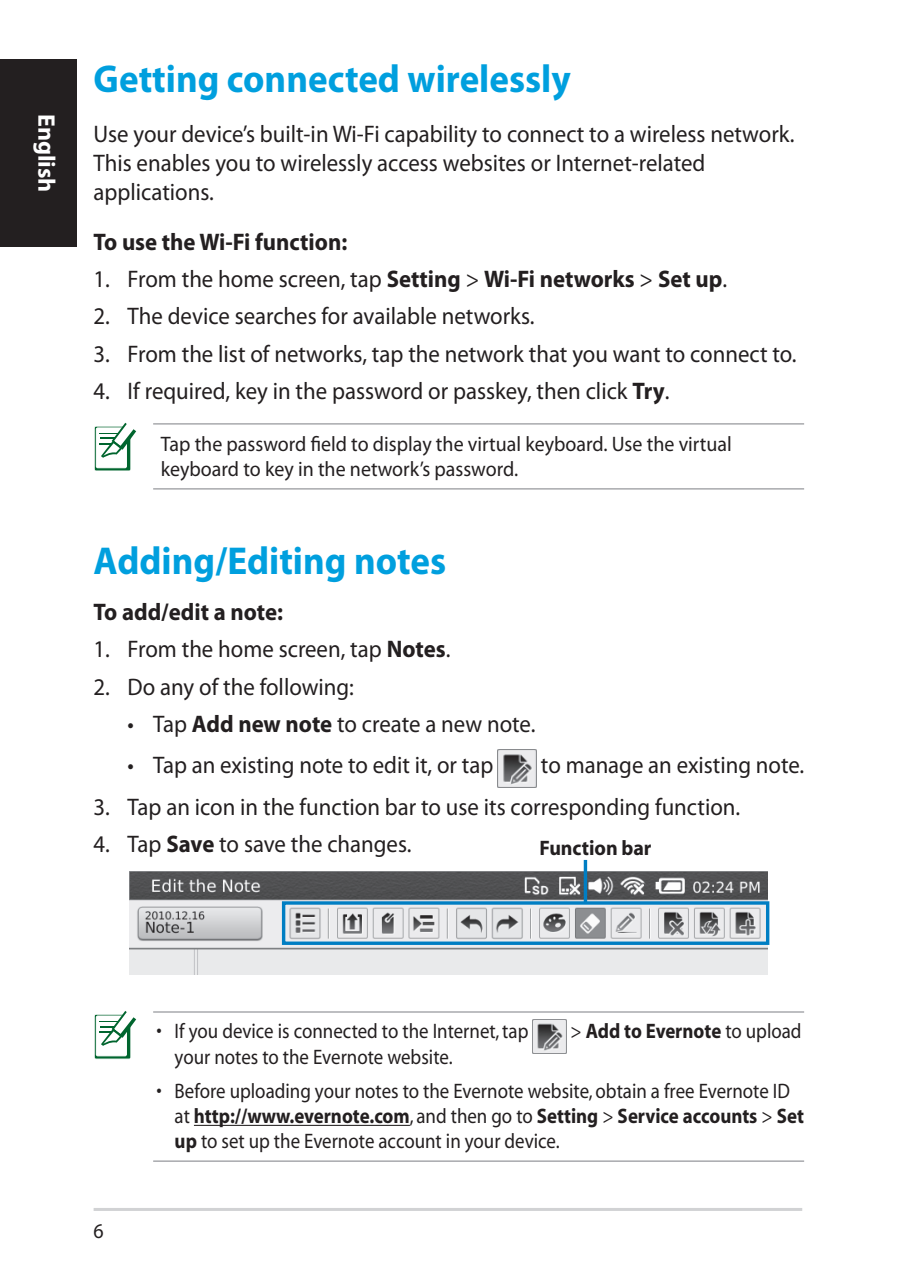
<style>
.page{position:relative;width:902px;height:1276px;background:#fff}
.page>*{position:absolute;margin:0;border:0;box-sizing:border-box;transform-origin:0 0}
.DR_Header_1_QSG{font:700 39px "Myriad Pro";color:#009fde;scale:.95 1}
.DR_Body_Text_-_List{font:24px "Myriad Pro";color:#231f20;scale:.95 1}
.DR_Body_Text_QSG{font:24px/28.8px "Myriad Pro";color:#231f20;scale:.95 1}
.DR_Body_Text_-_List-2{font:700 24px "Myriad Pro";color:#231f20;scale:.95 1}
.t1{font:700 24px "Myriad Pro";color:#fff}
.DR_Message_List_3_QS{font:21px/25.2px "Myriad";color:#231f20;scale:.9 1}
.DR_Message_QSG{font:21px/25.2px "Myriad Pro";color:#231f20;scale:.95 1}
.DR_Message_List_1_QS{font:21px "Myriad";color:#231f20;scale:.9 1}
.DR_Message_List_1_QS-2{font:700 21px "Myriad";letter-spacing:-.005em;color:#231f20;scale:.9 1}
.DR_Figure_Label_QSG{font:700 21px "Myriad";letter-spacing:-.005em;color:#231f20;scale:.95 1}
.s1{font-weight:700}
.s2{font-weight:400}
</style>
<div class="page">
<hr style="left:94px;top:1208px;width:708px;height:3px;background:#d1d2d4">
<svg style="left:94px;top:1011px;width:42px;height:48px"></svg>
<div style="left:0;top:60px;width:77px;height:187px;background:#231f20"></div>
<img style="left:498px;top:749px;width:38px;height:38px">
<img style="left:129px;top:871px;width:638px;height:103px">
<div style="left:282px;top:901px;width:487px;height:44px;border:3px solid #007ec3"></div>
<svg style="left:583px;top:860px;width:4px;height:42px"></svg>
<hr style="left:153px;top:423px;width:651px;height:1px;background:#a8a9ad">
<hr style="left:153px;top:488px;width:651px;height:1px;background:#a8a9ad">
<svg style="left:94px;top:423px;width:42px;height:48px"></svg>
<hr style="left:153px;top:1011px;width:651px;height:1px;background:#a8a9ad">
<hr style="left:194px;top:1124px;width:216px;height:2px;background:#231f20">
<hr style="left:153px;top:1160px;width:651px;height:2px;background:#a8a9ad">
<img style="left:532px;top:1019px;width:34px;height:34px">
<p class="t1" style="left:62px;top:114px;width:80px;rotate:90deg">English</p>
<p class="DR_Header_1_QSG" style="left:94px;top:54px;width:503px">Getting connected wirelessly</p>
<p class="DR_Body_Text_QSG" style="left:94px;top:119px;width:739px">Use your device’s built-in Wi-Fi capability to connect to a wireless network.<br>This enables you to wirelessly access websites or Internet-related applications.</p>
<p class="DR_Body_Text_-_List-2" style="left:94px;top:226px;width:268px">To use the Wi-Fi function:</p>
<p class="DR_Body_Text_-_List" style="left:94px;top:264px;width:668px">1. From the home screen, tap <span class="s1">Setting</span> &gt; <span class="s1">Wi-Fi networks</span> &gt; <span class="s1">Set up</span>.</p>
<p class="DR_Body_Text_-_List" style="left:94px;top:301px;width:465px">2. The device searches for available networks.</p>
<p class="DR_Body_Text_-_List" style="left:94px;top:339px;width:741px">3. From the list of networks, tap the network that you want to connect to.</p>
<p class="DR_Body_Text_-_List" style="left:94px;top:376px;width:607px">4. If required, key in the password or passkey, then click <span class="s1">Try</span>.</p>
<p class="DR_Message_QSG" style="left:161px;top:431px;width:602px">Tap the password field to display the virtual keyboard. Use the virtual keyboard to key in the network’s password.</p>
<p class="DR_Header_1_QSG" style="left:94px;top:535px;width:372px">Adding/Editing notes</p>
<p class="DR_Body_Text_-_List-2" style="left:94px;top:596px;width:201px">To add/edit a note:</p>
<p class="DR_Body_Text_-_List" style="left:94px;top:634px;width:377px">1. From the home screen, tap <span class="s1">Notes</span>.</p>
<p class="DR_Body_Text_-_List" style="left:94px;top:672px;width:275px">2. Do any of the following:</p>
<p class="DR_Body_Text_-_List" style="left:128px;top:709px;width:431px">• Tap <span class="s1">Add new note</span> to create a new note.</p>
<p class="DR_Body_Text_-_List" style="left:128px;top:750px;width:386px">• Tap an existing note to edit it, or tap</p>
<p class="DR_Body_Text_-_List" style="left:541px;top:750px;width:278px">to manage an existing note.</p>
<p class="DR_Body_Text_-_List" style="left:94px;top:792px;width:682px">3. Tap an icon in the function bar to use its corresponding function.</p>
<p class="DR_Body_Text_-_List" style="left:94px;top:829px;width:336px">4. Tap <span class="s1">Save</span> to save the changes.</p>
<p class="DR_Figure_Label_QSG" style="left:539px;top:837px;width:119px">Function bar</p>
<p class="DR_Message_List_1_QS" style="left:157px;top:1020px;width:414px">• If you device is connected to the Internet,tap</p>
<p class="DR_Message_List_1_QS-2" style="left:570px;top:1020px;width:258px"><span class="s2">&gt;</span> Add to Evernote <span class="s2">to upload</span></p>
<p class="DR_Message_List_1_QS" style="left:175px;top:1047px;width:310px">your notes to the Evernote website.</p>
<p class="DR_Message_List_3_QS" style="left:175px;top:1079px;width:700px;text-indent:-18px">• Before uploading your notes to the Evernote website, obtain a free Evernote ID at <span class="s1">http://www.evernote.com</span>, and then go to <span class="s1">Setting</span> &gt; <span class="s1">Service accounts</span> &gt; <span class="s1">Set up</span> to set up the Evernote account in your device.</p>
</div>
